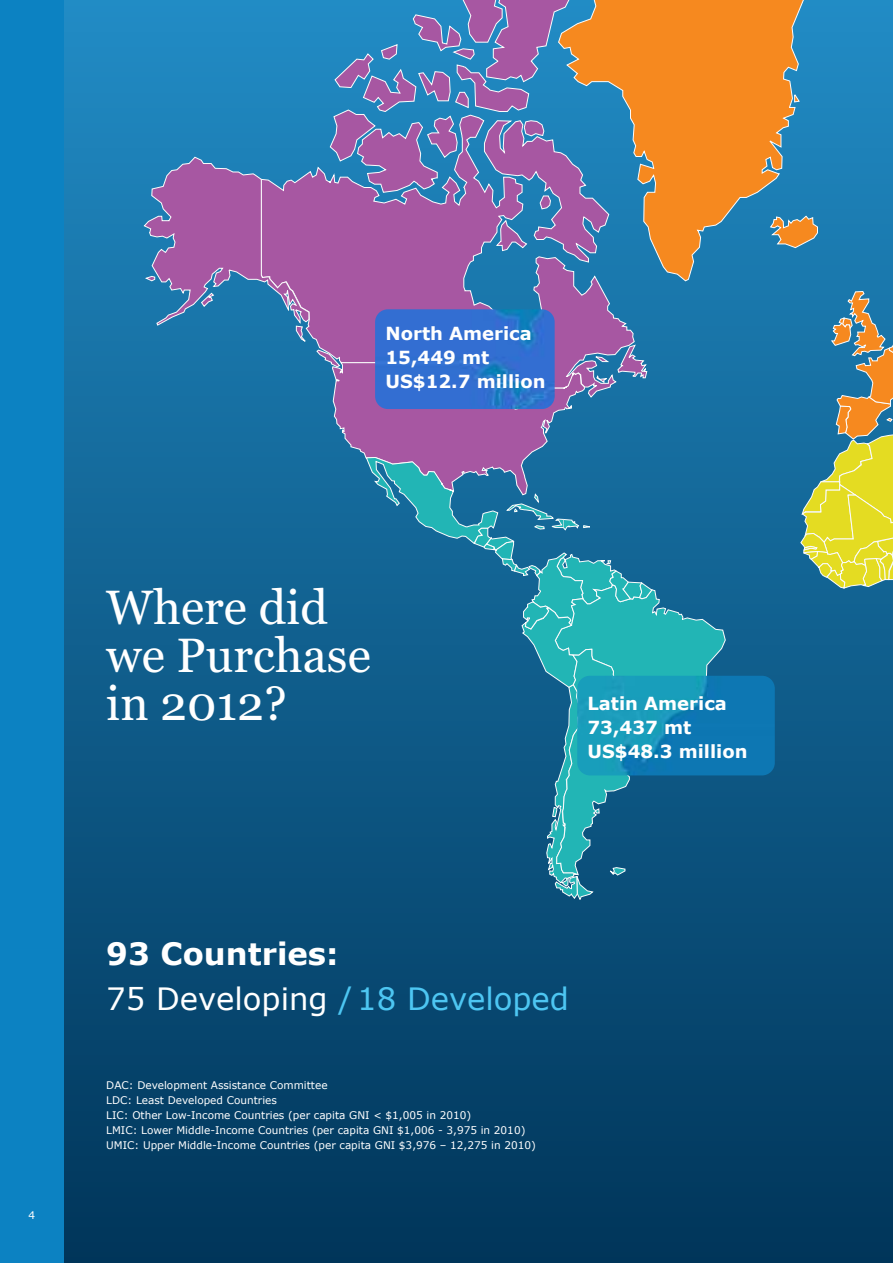
<style>
.page{position:relative;width:893px;height:1263px;background:#fff}
.page>*{position:absolute;margin:0;border:0;box-sizing:border-box;transform-origin:0 0}
.t1{font:48px/48px "Georgia";color:#fff}
.t2{font:700 30.75px/45px "Verdana";color:#fff}
.t3{font:700 18px/24px "Verdana";color:#fff}
.t4{font:10.5px/15px "Verdana";color:#fff}
.s1{font-weight:400}
.s2{font-weight:400;color:#4dc6f2}
</style>
<div class="page">
<div style="left:0;top:0;width:893px;height:1263px;background:linear-gradient(to bottom,#218cc5,#00355a)"></div>
<svg style="left:800px;top:291px;width:93px;height:298px;background:#88a16b"></svg>
<svg style="left:611px;top:0;width:216px;height:281px;background:#ac8755"></svg>
<svg style="left:794px;top:94px;width:6px;height:9px"></svg>
<svg style="left:330px;top:0;width:281px;height:115px;background:#617fac"></svg>
<svg style="left:261px;top:115px;width:374px;height:293px;background:#6f6cac"></svg>
<svg style="left:144px;top:157px;width:165px;height:186px;background:#706baa"></svg>
<svg style="left:316px;top:345px;width:410px;height:555px;background:#246c96"></svg>
<div style="left:0;top:0;width:64px;height:1263px;background:#0c82c2"></div>
<img style="left:375px;top:309px;width:180px;height:100px">
<img style="left:577px;top:676px;width:198px;height:99px">
<h3 class="t3" style="left:385px;top:321px;width:162px">North America<br>15,449 mt<br>US$12.7 million</h3>
<h1 class="t1" style="left:106px;top:583px;width:266px">Where did we Purchase in 2012?</h1>
<h3 class="t3" style="left:587px;top:690px;width:162px">Latin America<br>73,437 mt<br>US$48.3 million</h3>
<p class="t4" style="left:29px;top:1207px;width:8px">4</p>
<h2 class="t2" style="left:106px;top:930px;width:464px">93 Countries:<br><span class="s1">75 Developing</span> <span class="s2">/18 Developed</span></h2>
<p class="t4" style="left:106px;top:1077px;width:431px">DAC: Development Assistance Committee<br>LDC: Least Developed Countries<br>LIC: Other Low-Income Countries (per capita GNI &lt; $1,005 in 2010)<br>LMIC: Lower Middle-Income Countries (per capita GNI $1,006 - 3,975 in 2010)<br>UMIC: Upper Middle-Income Countries (per capita GNI $3,976 – 12,275 in 2010)</p>
</div>
